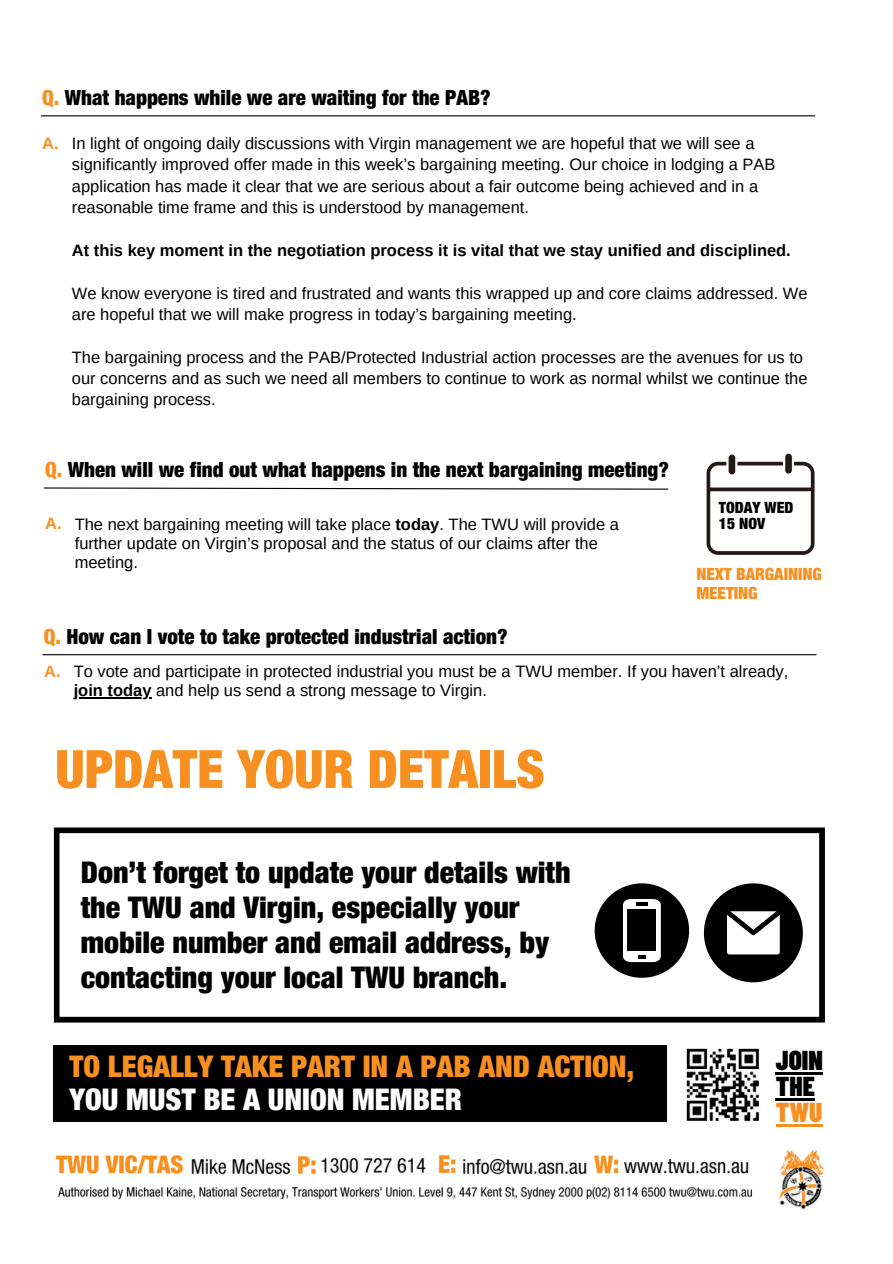
<style>
.page{position:relative;width:893px;height:1264px;background:#fff}
.page>*{position:absolute;margin:0;border:0;box-sizing:border-box;transform-origin:0 0}
.t1{font:900 condensed 52.8px "Helvetica Neue LT Std";color:#f79020}
.t2{font:900 condensed 30px/34.8px "Helvetica Neue LT Std";color:#000}
.t3{font:900 condensed 30px/32.5px "Helvetica Neue LT Std";color:#f79020}
.t4{font:900 27.3px/25.8px "Barlow Condensed";color:#000}
.t5{font:900 condensed 21px "Helvetica Neue LT Std";color:#000}
.t6{font:900 condensed 16.95px/18.1px "Helvetica Neue LT Std";color:#f79020}
.t7{font:16.5px/21.3px "Arimo";color:#000}
.t8{font:700 16.5px "Arimo";color:#000}
.t9{font:700 16.5px "Arimo";color:#f79020}
.t10{font:900 condensed 15.6px/15.9px "Helvetica Neue LT Std";color:#000}
.s1{color:#f79020}
.s2{font-weight:700}
.s3{color:#fff}
</style>
<div class="page">
<img style="left:686px;top:1048px;width:73px;height:73px">
<div style="left:54px;top:1045px;width:613px;height:76px;background:#000"></div>
<svg style="left:54px;top:827px;width:770px;height:195px"></svg>
<hr style="left:43px;top:654px;width:773px;height:1px;background:#000">
<svg style="left:43px;top:487px;width:626px;height:3px"></svg>
<hr style="left:41px;top:115px;width:773px;height:1px;background:#000">
<svg style="left:706px;top:462px;width:108px;height:93px"></svg>
<div style="left:728px;top:454px;width:7px;height:20px;background:#231815;border-radius:3px"></div>
<div style="left:785px;top:453px;width:6px;height:20px;background:#231815;border-radius:3px"></div>
<svg style="left:594px;top:883px;width:95px;height:94px"></svg>
<svg style="left:703px;top:883px;width:99px;height:99px"></svg>
<hr style="left:775px;top:1072px;width:47px;height:2px;background:#000">
<hr style="left:775px;top:1098px;width:39px;height:2px;background:#000">
<hr style="left:775px;top:1123px;width:47px;height:3px;background:#f79020">
<hr style="left:74px;top:697px;width:77px;height:1px;background:#000">
<img style="left:55px;top:1150px;width:769px;height:60px">
<p class="t5" style="left:42px;top:90px;width:450px"><span class="s1">Q.</span> What happens while we are waiting for the PAB?</p>
<p class="t9" style="left:42px;top:134px;width:18px">A.</p>
<p class="t7" style="left:72px;top:133px;width:705px">In light of ongoing daily discussions with Virgin management we are hopeful that we will see a significantly improved offer made in this week’s bargaining meeting. Our choice in lodging a PAB application has made it clear that we are serious about a fair outcome being achieved and in a reasonable time frame and this is understood by management.</p>
<p class="t8" style="left:72px;top:241px;width:720px">At this key moment in the negotiation process it is vital that we stay unified and disciplined.</p>
<p class="t7" style="left:72px;top:282px;width:737px">We know everyone is tired and frustrated and wants this wrapped up and core claims addressed. We are hopeful that we will make progress in today’s bargaining meeting.</p>
<p class="t7" style="left:72px;top:346px;width:737px">The bargaining process and the PAB/Protected Industrial action processes are the avenues for us to our concerns and as such we need all members to continue to work as normal whilst we continue the bargaining process.</p>
<p class="t5" style="left:45px;top:462px;width:625px"><span class="s1">Q.</span> When will we find out what happens in the next bargaining meeting?</p>
<p class="t9" style="left:45px;top:514px;width:18px">A.</p>
<p class="t7" style="left:75px;top:514px;width:545px;line-height:19px">The next bargaining meeting will take place <span class="s2">today</span>. The TWU will provide a further update on Virgin’s proposal and the status of our claims after the meeting.</p>
<p class="t10" style="left:719px;top:502px;width:76px">TODAY WED<br>15 NOV</p>
<p class="t6" style="left:696px;top:567px;width:127px">NEXT BARGAINING<br>MEETING</p>
<p class="t5" style="left:44px;top:629px;width:465px"><span class="s1">Q.</span> How can I vote to take protected industrial action?</p>
<p class="t9" style="left:44px;top:661px;width:18px">A.</p>
<p class="t7" style="left:74px;top:661px;width:716px;line-height:19px">To vote and participate in protected industrial you must be a TWU member. If you haven’t already, <span class="s2">join today</span> and help us send a strong message to Virgin.</p>
<p class="t1" style="left:55px;top:750px;width:491px">UPDATE YOUR DETAILS</p>
<p class="t2" style="left:81px;top:859px;width:491px">Don’t forget to update your details with the TWU and Virgin, especially your mobile number and email address, by contacting your local TWU branch.</p>
<p class="t3" style="left:69px;top:1054px;width:566px">TO LEGALLY TAKE PART IN A PAB AND ACTION,<br><span class="s3">YOU MUST BE A UNION MEMBER</span></p>
<p class="t4" style="left:775px;top:1046px;width:49px">JOIN<br>THE<br><span class="s1">TWU</span></p>
</div>
